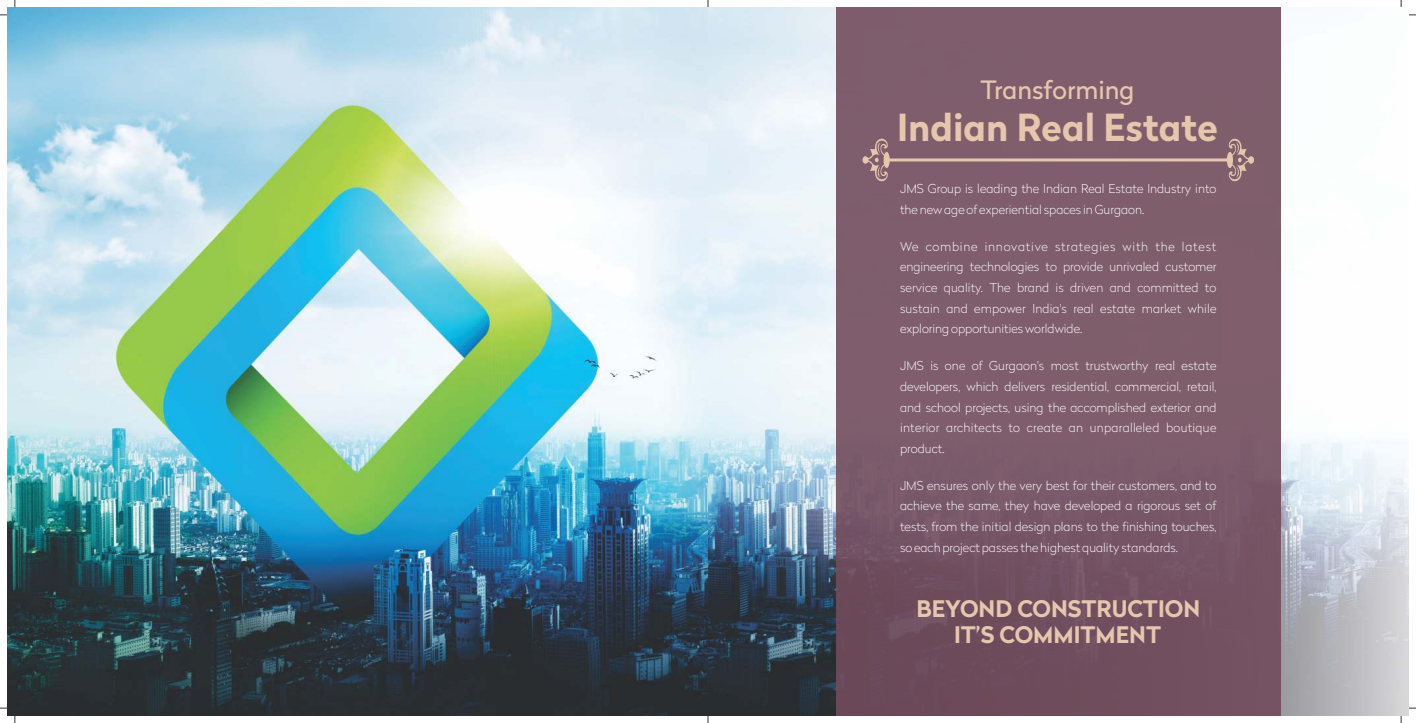
<style>
.page{position:relative;width:1416px;height:723px;background:#fff}
.page>*{position:absolute;margin:0;border:0;box-sizing:border-box;transform-origin:0 0}
.t1{font:700 37.19px "Radikal";color:#e6c6ad}
.t2{font:25.2px "Radikal";color:#e6c6ad}
.t3{font:700 22.75px/26px "Radikal";color:#e6c6ad;text-align:center}
.t4{font:100 12.25px/20.7px "Radikal";color:#fefefe;text-align:justify}
</style>
<div class="page">
<img style="left:7px;top:100px;width:1401px;height:615px">
<img style="left:7px;top:7px;width:1279px;height:93px">
<div style="left:836px;top:7px;width:444px;height:708px;background:#724c5c;opacity:.9"></div>
<svg style="left:862px;top:137px;width:392px;height:46px;background:#886671"></svg>
<h2 class="t2" style="left:980px;top:80px;width:156px">Transforming</h2>
<h1 class="t1" style="left:897px;top:113px;width:322px">Indian Real Estate</h1>
<p class="t4" style="left:900px;top:180px;width:318px">JMS Group is leading the Indian Real Estate Industry into the new age of experiential spaces in Gurgaon.</p>
<p class="t4" style="left:900px;top:237px;width:318px">We combine innovative strategies with the latest engineering technologies to provide unrivaled customer service quality. The brand is driven and committed to sustain and empower India's real estate market while exploring opportunities worldwide.</p>
<p class="t4" style="left:900px;top:357px;width:318px">JMS is one of Gurgaon's most trustworthy real estate developers, which delivers residential, commercial, retail, and school projects, using the accomplished exterior and interior architects to create an unparalleled boutique product.</p>
<p class="t4" style="left:900px;top:476px;width:318px">JMS ensures only the very best for their customers, and to achieve the same, they have developed a rigorous set of tests, from the initial design plans to the finishing touches, so each project passes the highest quality standards.</p>
<h3 class="t3" style="left:916px;top:598px;width:285px">BEYOND CONSTRUCTION<br>IT’S COMMITMENT</h3>
</div>
